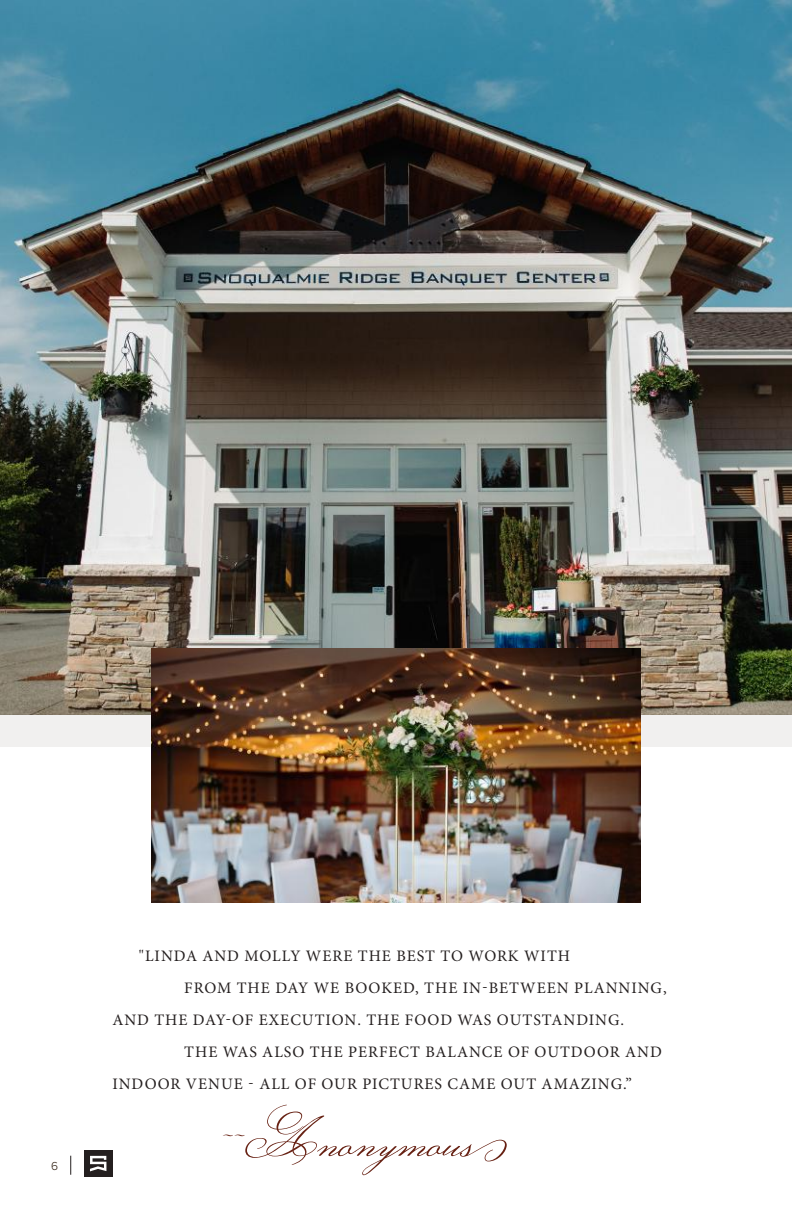
<style>
.page{position:relative;width:792px;height:1224px;background:#fff}
.page>*{position:absolute;margin:0;border:0;box-sizing:border-box;transform-origin:0 0}
.t1{font:51.6px "Monsieur La Doulaise Pro";color:#672113}
.t2{font:16px "Minion Pro";letter-spacing:.06em;color:#241f1f}
.t3{font:300 12px "Proxima Nova";color:#271507}
</style>
<div class="page">
<img style="left:0;top:0;width:792px;height:714px">
<div style="left:0;top:714px;width:792px;height:33px;background:#f1f0ef"></div>
<img style="left:151px;top:648px;width:490px;height:254px">
<div style="left:84px;top:1150px;width:28px;height:27px;background:#241f1f"></div>
<svg style="left:90px;top:1156px;width:16px;height:15px"></svg>
<svg style="left:70px;top:1156px;width:1px;height:19px"></svg>
<p class="t3" style="left:51px;top:1157px;width:9px">6</p>
<p class="t2" style="left:139px;top:945px;width:433px">"LINDA AND MOLLY WERE THE BEST TO WORK WITH</p>
<p class="t2" style="left:184px;top:977px;width:484px">FROM THE DAY WE BOOKED, THE IN-BETWEEN PLANNING,</p>
<p class="t2" style="left:112px;top:1009px;width:513px">AND THE DAY-OF EXECUTION. THE FOOD WAS OUTSTANDING.</p>
<p class="t2" style="left:184px;top:1041px;width:479px">THE WAS ALSO THE PERFECT BALANCE OF OUTDOOR AND</p>
<p class="t2" style="left:112px;top:1073px;width:521px">INDOOR VENUE - ALL OF OUR PICTURES CAME OUT AMAZING.”</p>
<h1 class="t1" style="left:222px;top:1107px;width:288px"><sup>--</sup>Anonymous</h1>
</div>
